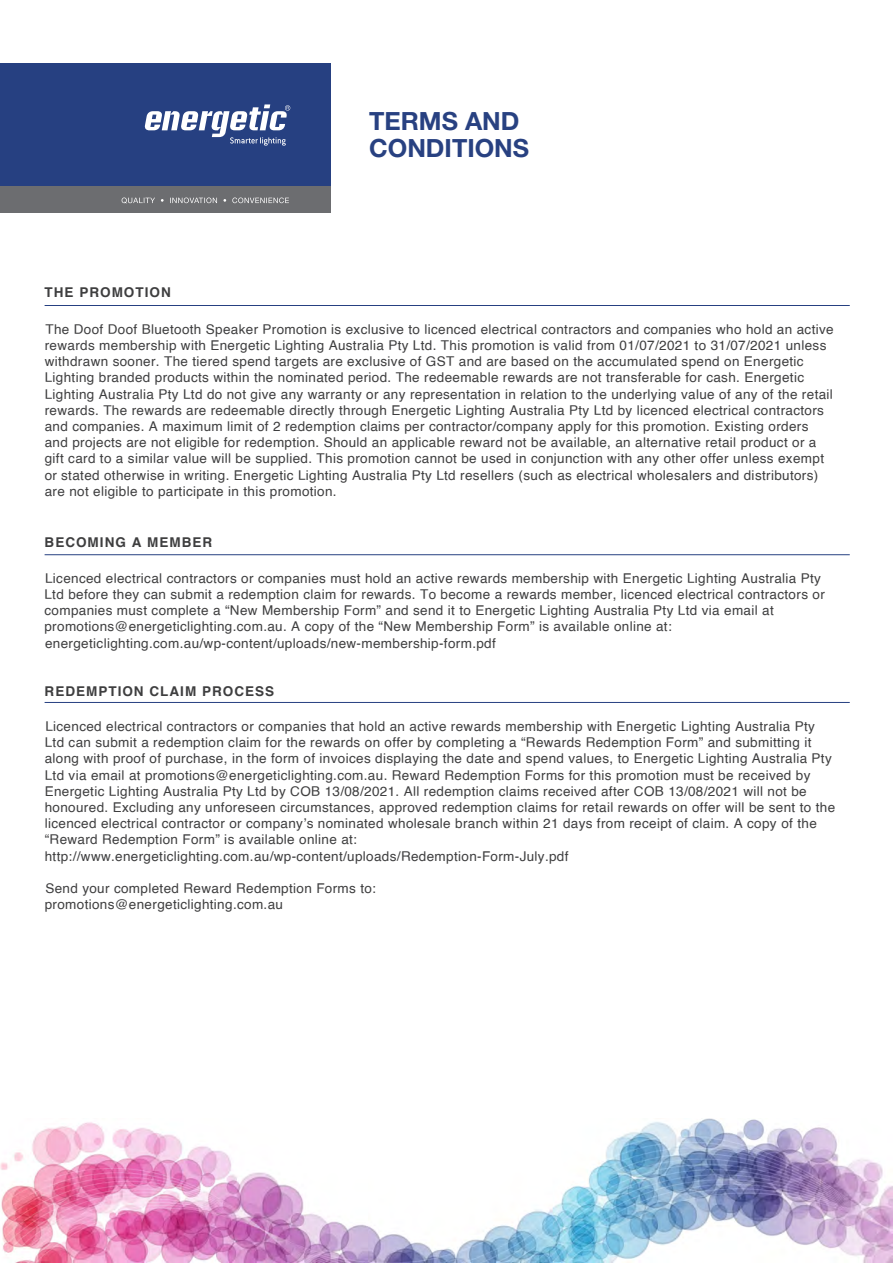
<style>
.page{position:relative;width:893px;height:1263px;background:#fff}
.page>*{position:absolute;margin:0;border:0;box-sizing:border-box;transform-origin:0 0}
.t1{font:700 25.05px/26.7px "Helvetica Neue LT Std";color:#284181}
.t2{font:13.5px/16.2px "Helvetica";letter-spacing:.025em;color:#3e3e3f}
.t3{font:700 13.5px "Helvetica";letter-spacing:.075em;color:#3e3e3f}
</style>
<div class="page">
<hr style="left:45px;top:305px;width:805px;height:1px;background:#264081">
<hr style="left:45px;top:554px;width:805px;height:1px;background:#264081">
<hr style="left:45px;top:702px;width:805px;height:1px;background:#264081">
<img style="left:0;top:1119px;width:893px;height:144px">
<div style="left:0;top:63px;width:331px;height:124px;background:#264081"></div>
<div style="left:0;top:187px;width:331px;height:26px;background:#6c6d70"></div>
<svg style="left:144px;top:104px;width:146px;height:42px"></svg>
<svg style="left:122px;top:198px;width:167px;height:6px"></svg>
<p class="t3" style="left:45px;top:281px;width:128px">THE PROMOTION</p>
<h1 class="t1" style="left:369px;top:107px;width:161px">TERMS AND<br>CONDITIONS</h1>
<p class="t2" style="left:45px;top:321px;width:790px">The Doof Doof Bluetooth Speaker Promotion is exclusive to licenced electrical contractors and companies who hold an active rewards membership with Energetic Lighting Australia Pty Ltd. This promotion is valid from 01/07/2021 to 31/07/2021 unless withdrawn sooner. The tiered spend targets are exclusive of GST and are based on the accumulated spend on Energetic Lighting branded products within the nominated period. The redeemable rewards are not transferable for cash. Energetic Lighting Australia Pty Ltd do not give any warranty or any representation in relation to the underlying value of any of the retail rewards. The rewards are redeemable directly through Energetic Lighting Australia Pty Ltd by licenced electrical contractors and companies. A maximum limit of 2 redemption claims per contractor/company apply for this promotion. Existing orders and projects are not eligible for redemption. Should an applicable reward not be available, an alternative retail product or a gift card to a similar value will be supplied. This promotion cannot be used in conjunction with any other offer unless exempt or stated otherwise in writing. Energetic Lighting Australia Pty Ltd resellers (such as electrical wholesalers and distributors) are not eligible to participate in this promotion.</p>
<p class="t3" style="left:45px;top:531px;width:169px">BECOMING A MEMBER</p>
<p class="t2" style="left:44px;top:570px;width:782px">Licenced electrical contractors or companies must hold an active rewards membership with Energetic Lighting Australia Pty Ltd before they can submit a redemption claim for rewards. To become a rewards member, licenced electrical contractors or companies must complete a “New Membership Form” and send it to Energetic Lighting Australia Pty Ltd via email at promotions@energeticlighting.com.au. A copy of the “New Membership Form” is available online at: energeticlighting.com.au/wp-content/uploads/new-membership-form.pdf</p>
<p class="t3" style="left:45px;top:680px;width:231px">REDEMPTION CLAIM PROCESS</p>
<p class="t2" style="left:45px;top:718px;width:792px">Licenced electrical contractors or companies that hold an active rewards membership with Energetic Lighting Australia Pty Ltd can submit a redemption claim for the rewards on offer by completing a “Rewards Redemption Form” and submitting it along with proof of purchase, in the form of invoices displaying the date and spend values, to Energetic Lighting Australia Pty Ltd via email at promotions@energeticlighting.com.au. Reward Redemption Forms for this promotion must be received by Energetic Lighting Australia Pty Ltd by COB 13/08/2021. All redemption claims received after COB 13/08/2021 will not be honoured. Excluding any unforeseen circumstances, approved redemption claims for retail rewards on offer will be sent to the licenced electrical contractor or company’s nominated wholesale branch within 21 days from receipt of claim. A copy of the “Reward Redemption Form” is available online at: http://www.energeticlighting.com.au/wp-content/uploads/Redemption-Form-July.pdf</p>
<p class="t2" style="left:45px;top:880px;width:333px">Send your completed Reward Redemption Forms to: promotions@energeticlighting.com.au</p>
</div>
